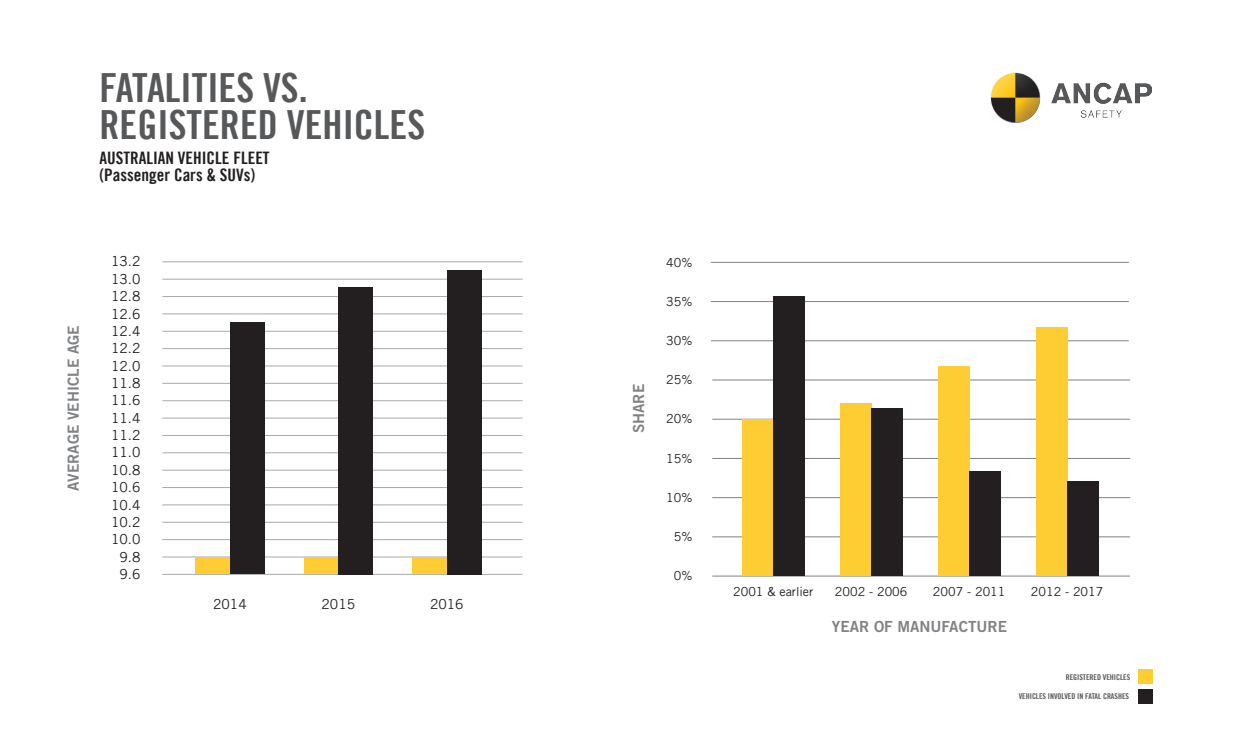
<style>
.page{position:relative;width:1240px;height:750px;background:#fff}
.page>*{position:absolute;margin:0;border:0;box-sizing:border-box;transform-origin:0 0}
.t1{font:40.12px/37.2px "Trade Gothic Bold Cond Twenty";color:#57585a}
.t2{font:17.25px/17.2px "Trade Gothic Bold Cond Twenty";color:#231f20}
.t3{font:15.25px "Trade Gothic LT Std Bd 2";color:#808285}
.t4{font:13.75px "Trade Gothic LT";color:#231f20}
.t5{font:12.5px "Trade Gothic LT";color:#231f20}
.t6{font:8px "Trade Gothic Bold Cond Twenty";color:#57585a}
</style>
<div class="page">
<div style="left:1138px;top:669px;width:14px;height:14px;background:#fecd33"></div>
<div style="left:1138px;top:689px;width:14px;height:14px;background:#231f20"></div>
<hr style="left:162px;top:574px;width:360px;height:1px;background:#a8a9ad">
<hr style="left:162px;top:556px;width:360px;height:1px;background:#a8a9ad">
<hr style="left:162px;top:539px;width:360px;height:1px;background:#a8a9ad">
<hr style="left:162px;top:521px;width:360px;height:1px;background:#a8a9ad">
<hr style="left:162px;top:504px;width:360px;height:1px;background:#a8a9ad">
<hr style="left:162px;top:487px;width:360px;height:1px;background:#a8a9ad">
<hr style="left:162px;top:469px;width:360px;height:1px;background:#a8a9ad">
<hr style="left:162px;top:452px;width:360px;height:1px;background:#a8a9ad">
<hr style="left:162px;top:435px;width:360px;height:1px;background:#a8a9ad">
<hr style="left:162px;top:417px;width:360px;height:1px;background:#a8a9ad">
<hr style="left:162px;top:400px;width:360px;height:1px;background:#a8a9ad">
<hr style="left:162px;top:383px;width:360px;height:1px;background:#a8a9ad">
<hr style="left:162px;top:365px;width:360px;height:1px;background:#a8a9ad">
<hr style="left:162px;top:348px;width:360px;height:1px;background:#a8a9ad">
<hr style="left:162px;top:331px;width:360px;height:1px;background:#a8a9ad">
<hr style="left:162px;top:313px;width:360px;height:1px;background:#a8a9ad">
<hr style="left:162px;top:296px;width:360px;height:1px;background:#a8a9ad">
<hr style="left:162px;top:279px;width:360px;height:1px;background:#a8a9ad">
<hr style="left:162px;top:261px;width:360px;height:1px;background:#a8a9ad">
<div style="left:195px;top:557px;width:35px;height:17px;background:#fecd33"></div>
<div style="left:304px;top:557px;width:34px;height:17px;background:#fecd33"></div>
<div style="left:412px;top:557px;width:35px;height:17px;background:#fecd33"></div>
<div style="left:230px;top:322px;width:35px;height:252px;background:#231f20"></div>
<div style="left:338px;top:287px;width:35px;height:287px;background:#231f20"></div>
<div style="left:447px;top:270px;width:34px;height:304px;background:#231f20"></div>
<img style="left:990px;top:72px;width:161px;height:51px">
<hr style="left:712px;top:379px;width:418px;height:1px;background:#808285">
<hr style="left:712px;top:419px;width:418px;height:1px;background:#808285">
<hr style="left:712px;top:458px;width:418px;height:1px;background:#808285">
<hr style="left:712px;top:497px;width:418px;height:1px;background:#808285">
<hr style="left:712px;top:536px;width:418px;height:1px;background:#808285">
<hr style="left:712px;top:575px;width:418px;height:1px;background:#808285">
<hr style="left:711px;top:301px;width:417px;height:1px;background:#808285">
<hr style="left:711px;top:340px;width:417px;height:1px;background:#808285">
<div style="left:742px;top:419px;width:31px;height:157px;background:#fecd33"></div>
<div style="left:840px;top:403px;width:31px;height:173px;background:#fecd33"></div>
<div style="left:938px;top:366px;width:31px;height:210px;background:#fecd33"></div>
<div style="left:1036px;top:327px;width:31px;height:249px;background:#fecd33"></div>
<div style="left:773px;top:297px;width:31px;height:279px;background:#231f20"></div>
<div style="left:871px;top:408px;width:31px;height:168px;background:#231f20"></div>
<div style="left:969px;top:471px;width:31px;height:105px;background:#231f20"></div>
<div style="left:1067px;top:481px;width:31px;height:95px;background:#231f20"></div>
<hr style="left:711px;top:262px;width:417px;height:1px;background:#808285">
<h1 class="t1" style="left:99px;top:68px;width:327px">FATALITIES VS.<br>REGISTERED VEHICLES</h1>
<p class="t2" style="left:99px;top:149px;width:172px">AUSTRALIAN VEHICLE FLEET (Passenger Cars &amp; SUVs)</p>
<p class="t3" style="left:64px;top:490px;width:167px;rotate:-90deg">AVERAGE VEHICLE AGE</p>
<p class="t4" style="left:111px;top:253px;width:31px">13.2</p>
<p class="t4" style="left:111px;top:270px;width:31px">13.0</p>
<p class="t4" style="left:111px;top:288px;width:31px">12.8</p>
<p class="t4" style="left:111px;top:305px;width:31px">12.6</p>
<p class="t4" style="left:111px;top:322px;width:31px">12.4</p>
<p class="t4" style="left:111px;top:340px;width:31px">12.2</p>
<p class="t4" style="left:111px;top:357px;width:31px">12.0</p>
<p class="t4" style="left:111px;top:374px;width:31px">11.8</p>
<p class="t4" style="left:111px;top:392px;width:31px">11.6</p>
<p class="t4" style="left:111px;top:409px;width:31px">11.4</p>
<p class="t4" style="left:111px;top:426px;width:31px">11.2</p>
<p class="t4" style="left:111px;top:444px;width:31px">11.0</p>
<p class="t4" style="left:111px;top:461px;width:31px">10.8</p>
<p class="t4" style="left:111px;top:479px;width:31px">10.6</p>
<p class="t4" style="left:111px;top:496px;width:31px">10.4</p>
<p class="t4" style="left:111px;top:513px;width:31px">10.2</p>
<p class="t4" style="left:111px;top:531px;width:31px">10.0</p>
<p class="t4" style="left:119px;top:548px;width:23px">9.8</p>
<p class="t4" style="left:119px;top:565px;width:23px">9.6</p>
<p class="t4" style="left:213px;top:595px;width:35px">2014</p>
<p class="t4" style="left:321px;top:595px;width:35px">2015</p>
<p class="t4" style="left:430px;top:595px;width:35px">2016</p>
<p class="t3" style="left:629px;top:433px;width:51px;rotate:-90deg">SHARE</p>
<p class="t5" style="left:666px;top:254px;width:28px">40%</p>
<p class="t5" style="left:666px;top:294px;width:28px">35%</p>
<p class="t5" style="left:666px;top:333px;width:28px">30%</p>
<p class="t5" style="left:666px;top:372px;width:28px">25%</p>
<p class="t5" style="left:666px;top:411px;width:28px">20%</p>
<p class="t5" style="left:666px;top:450px;width:28px">15%</p>
<p class="t5" style="left:666px;top:489px;width:28px">10%</p>
<p class="t5" style="left:674px;top:529px;width:20px">5%</p>
<p class="t5" style="left:674px;top:568px;width:20px">0%</p>
<p class="t5" style="left:733px;top:583px;width:82px">2001 &amp; earlier</p>
<p class="t5" style="left:835px;top:583px;width:74px">2002 - 2006</p>
<p class="t5" style="left:933px;top:583px;width:74px">2007 - 2011</p>
<p class="t5" style="left:1031px;top:583px;width:74px">2012 - 2017</p>
<p class="t3" style="left:832px;top:617px;width:177px">YEAR OF MANUFACTURE</p>
<p class="t6" style="left:1065px;top:671px;width:66px">REGISTERED VEHICLES</p>
<p class="t6" style="left:1018px;top:691px;width:112px">VEHICLES INVOLVED IN FATAL CRASHES</p>
</div>
